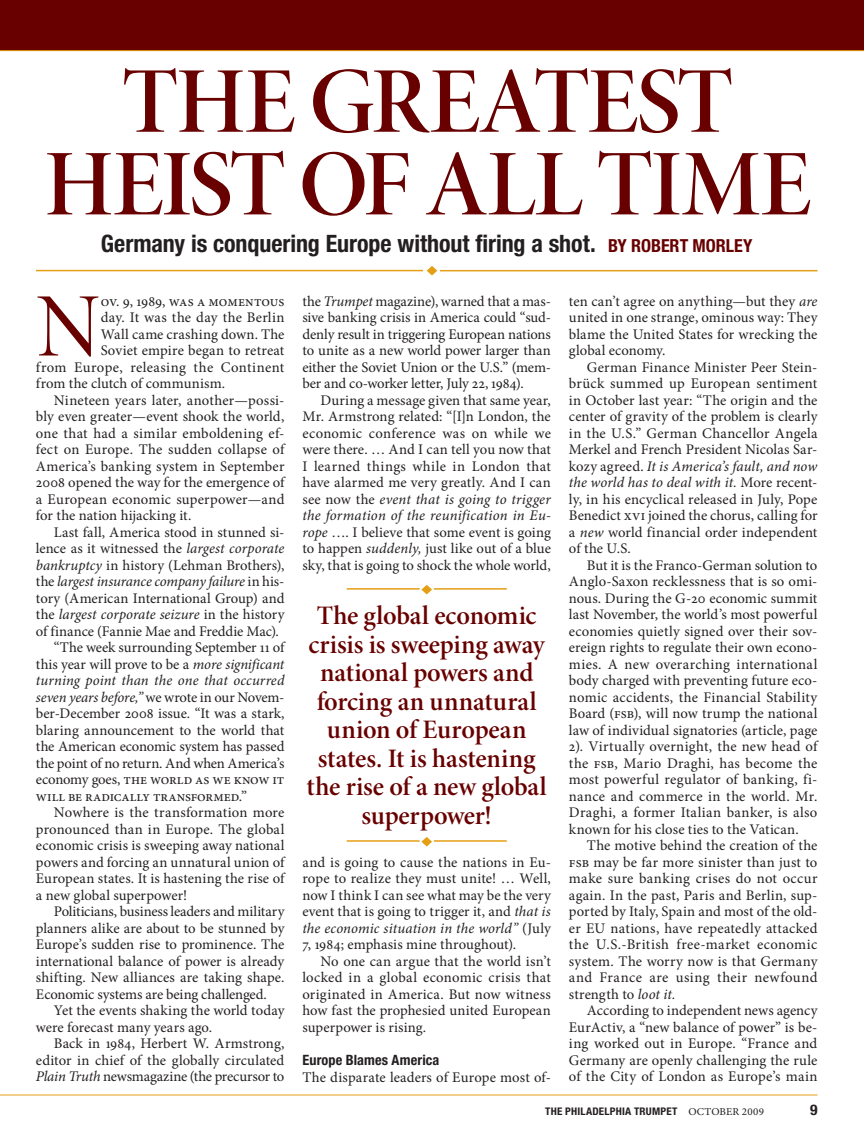
<style>
.page{position:relative;width:864px;height:1134px;background:#fff}
.page>*{position:absolute;margin:0;border:0;box-sizing:border-box;transform-origin:0 0}
.t1{font:94.5px/82.7px "Minion Pro Semibold Disp";letter-spacing:-.025em;color:#680000;text-align:center}
.t2{font:91.05px "Minion Pro Disp";color:#680000}
.t3{font:26.7px/28.5px "Minion Pro Semibold Subh";letter-spacing:-.005em;color:#680000;text-align:center}
.t4{font:700 condensed 24px "Helvetica Neue LT Std";color:#231f20}
.t5{font:14.7px/16.5px "Minion Pro";letter-spacing:.005em;color:#231f20;text-align:justify}
.t6{font:italic 14.7px "Minion Pro";color:#231f20}
.t7{font:700 condensed 14.7px "Helvetica Neue LT Std";color:#231f20;scale:1.05 1}
.t8{font:700 condensed 14.25px "Helvetica Neue LT Std";letter-spacing:.01em;color:#231f20}
.t9{font:700 condensed 10.5px "Helvetica Neue LT Std";letter-spacing:.02em;color:#231f20;scale:1.05 1}
.t10{font:10.5px "Minion Pro";color:#231f20;scale:1.05 1}
.s1{font-size:18px;color:#680000}
.s2{font-style:italic}
.s3{font-style:normal}
.s4{font-family:"Minion Pro";font-weight:400;font-stretch:normal}
</style>
<div class="page">
<hr style="left:0;top:1095px;width:818px;height:1px;background:#e49f15">
<div style="left:0;top:0;width:864px;height:50px;background:#680000"></div>
<hr style="left:440px;top:270px;width:378px;height:1px;background:#e49f15">
<hr style="left:36px;top:270px;width:387px;height:1px;background:#e49f15">
<svg style="left:427px;top:266px;width:10px;height:10px"></svg>
<hr style="left:0;top:50px;width:864px;height:1px;background:#e49f15">
<hr style="left:434px;top:588px;width:73px;height:2px;background:#e49f15">
<hr style="left:347px;top:588px;width:73px;height:2px;background:#e49f15">
<svg style="left:421px;top:585px;width:11px;height:9px"></svg>
<hr style="left:434px;top:840px;width:73px;height:2px;background:#e49f15">
<hr style="left:347px;top:840px;width:73px;height:2px;background:#e49f15">
<svg style="left:421px;top:837px;width:11px;height:10px"></svg>
<h1 class="t1" style="left:44px;top:63px;width:769px">THE GREATEST<br>HEIST OF ALL TIME</h1>
<h3 class="t4" style="left:101px;top:229px;width:653px">Germany is conquering Europe without firing a shot. <span class="s1">by robert morley</span></h3>
<h2 class="t2" style="left:36px;top:272px;width:66px">N</h2>
<p class="t5" style="left:101px;top:293px;width:185px">ov. 9, 1989, was a momentous</p>
<p class="t5" style="left:101px;top:310px;width:185px">day. It was the day the Berlin</p>
<p class="t5" style="left:101px;top:326px;width:185px">Wall came crashing down. The</p>
<p class="t5" style="left:101px;top:343px;width:185px">Soviet empire began to retreat</p>
<p class="t5" style="left:36px;top:359px;width:250px">from Europe, releasing the Continent</p>
<p class="t5" style="left:36px;top:376px;width:191px">from the clutch of communism.</p>
<p class="t5" style="left:54px;top:392px;width:232px">Nineteen years later, another—possi-</p>
<p class="t5" style="left:36px;top:409px;width:250px">bly even greater—event shook the world,</p>
<p class="t5" style="left:36px;top:425px;width:250px">one that had a similar emboldening ef-</p>
<p class="t5" style="left:36px;top:442px;width:250px">fect on Europe. The sudden collapse of</p>
<p class="t5" style="left:36px;top:458px;width:250px">America’s banking system in September</p>
<p class="t5" style="left:36px;top:475px;width:250px">2008 opened the way for the emergence of</p>
<p class="t5" style="left:36px;top:491px;width:250px">a European economic superpower—and</p>
<p class="t5" style="left:36px;top:508px;width:157px">for the nation hijacking it.</p>
<p class="t5" style="left:54px;top:524px;width:232px">Last fall, America stood in stunned si-</p>
<p class="t5" style="left:36px;top:541px;width:250px">lence as it witnessed the <span class="s2">largest corporate</span></p>
<p class="t5" style="left:36px;top:557px;width:250px"><span class="s2">bankruptcy</span> in history (Lehman Brothers),</p>
<p class="t6" style="left:36px;top:572px;width:250px"><span class="s3">the</span> largest insurance company failure <span class="s3">in his-</span></p>
<p class="t5" style="left:36px;top:590px;width:250px">tory (American International Group) and</p>
<p class="t6" style="left:36px;top:605px;width:250px"><span class="s3">the</span> largest corporate seizure <span class="s3">in the history</span></p>
<p class="t5" style="left:36px;top:623px;width:245px">of finance (Fannie Mae and Freddie Mac).</p>
<p class="t5" style="left:54px;top:639px;width:232px">“The week surrounding September 11 of</p>
<p class="t5" style="left:36px;top:656px;width:250px">this year will prove to be a <span class="s2">more significant</span></p>
<p class="t6" style="left:36px;top:671px;width:250px">turning point than the one that occurred</p>
<p class="t6" style="left:36px;top:687px;width:250px">seven years before,” <span class="s3">we wrote in our Novem-</span></p>
<p class="t5" style="left:36px;top:705px;width:250px">ber-December 2008 issue. “It was a stark,</p>
<p class="t5" style="left:36px;top:722px;width:250px">blaring announcement to the world that</p>
<p class="t5" style="left:36px;top:738px;width:250px">the American economic system has passed</p>
<p class="t5" style="left:36px;top:755px;width:250px">the point of no return. And when America’s</p>
<p class="t5" style="left:36px;top:771px;width:250px">economy goes, the world as we know it</p>
<p class="t5" style="left:36px;top:788px;width:213px">will be radically transformed.”</p>
<p class="t5" style="left:54px;top:804px;width:232px">Nowhere is the transformation more</p>
<p class="t5" style="left:36px;top:821px;width:250px">pronounced than in Europe. The global</p>
<p class="t5" style="left:36px;top:837px;width:250px">economic crisis is sweeping away national</p>
<p class="t5" style="left:36px;top:854px;width:250px">powers and forcing an unnatural union of</p>
<p class="t5" style="left:36px;top:870px;width:250px">European states. It is hastening the rise of</p>
<p class="t5" style="left:36px;top:887px;width:153px">a new global superpower!</p>
<p class="t5" style="left:54px;top:903px;width:232px">Politicians, business leaders and military</p>
<p class="t5" style="left:36px;top:920px;width:250px">planners alike are about to be stunned by</p>
<p class="t5" style="left:36px;top:936px;width:250px">Europe’s sudden rise to prominence. The</p>
<p class="t5" style="left:36px;top:953px;width:250px">international balance of power is already</p>
<p class="t5" style="left:36px;top:969px;width:250px">shifting. New alliances are taking shape.</p>
<p class="t5" style="left:36px;top:986px;width:232px">Economic systems are being challenged.</p>
<p class="t5" style="left:54px;top:1002px;width:232px">Yet the events shaking the world today</p>
<p class="t5" style="left:36px;top:1019px;width:178px">were forecast many years ago.</p>
<p class="t5" style="left:54px;top:1035px;width:232px">Back in 1984, Herbert W. Armstrong,</p>
<p class="t5" style="left:36px;top:1052px;width:250px">editor in chief of the globally circulated</p>
<p class="t5" style="left:36px;top:1068px;width:250px"><span class="s2">Plain Truth</span> newsmagazine (the precursor to</p>
<p class="t5" style="left:302px;top:293px;width:250px">the <span class="s2">Trumpet</span> magazine), warned that a mas&shy;sive banking crisis in America could “sud&shy;denly result in triggering European nations to unite as a new world power larger than either the Soviet Union or the U.S.” (mem&shy;ber and co-worker letter, July 22, 1984).</p>
<p class="t5" style="left:302px;top:392px;width:250px;text-indent:18px">During a message given that same year, Mr. Armstrong related: “[I]n London, the economic conference was on while we were there. … And I can tell you now that I learned things while in London that have alarmed me very greatly. And I can see now the <span class="s2">event that is going to trigger the formation of the reunification in Eu&shy;rope</span> …. I believe that some event is going to happen <span class="s2">suddenly,</span> just like out of a blue sky, that is going to shock the whole world,</p>
<h3 class="t3" style="left:307px;top:602px;width:242px">The global economic crisis is sweeping away national powers and forcing an unnatural union of European states. It is hastening the rise of a new global superpower!</h3>
<p class="t5" style="left:302px;top:854px;width:250px">and is going to cause the nations in Eu&shy;rope to realize they must unite! … Well, now I think I can see what may be the very event that is going to trigger it, and <span class="s2">that is the economic situation in the world”</span> (July 7, 1984; emphasis mine throughout).</p>
<p class="t5" style="left:302px;top:953px;width:250px;text-indent:18px">No one can argue that the world isn’t locked in a global economic crisis that originated in America. But now witness how fast the prophesied united European superpower is rising.</p>
<p class="t8" style="left:303px;top:1051px;width:138px">Europe Blames America</p>
<p class="t5" style="left:303px;top:1069px;width:250px">The disparate leaders of Europe most of-</p>
<p class="t5" style="left:569px;top:293px;width:250px">ten can’t agree on anything—but they <span class="s2">are </span>united in one strange, ominous way: They blame the United States for wrecking the global economy.</p>
<p class="t5" style="left:569px;top:359px;width:250px;text-indent:18px">German Finance Minister Peer Stein&shy;brück summed up European sentiment in October last year: “The origin and the center of gravity of the problem is clearly in the U.S.” German Chancellor Angela Merkel and French President Nicolas Sar&shy;kozy agreed. <span class="s2">It is America’s fault, and now the world has to deal with it.</span> More recent&shy;ly, in his encyclical released in July, Pope Benedict xvi joined the chorus, calling for a <span class="s2">new</span> world financial order independent of the U.S.</p>
<p class="t5" style="left:569px;top:557px;width:250px;text-indent:18px">But it is the Franco-German solution to Anglo-Saxon recklessness that is so omi&shy;nous. During the G-20 economic summit last November, the world’s most powerful economies quietly signed over their sov&shy;ereign rights to regulate their own econo&shy;mies. A new overarching international body charged with preventing future eco&shy;nomic accidents, the Financial Stability Board (fsb), will now trump the national law of individual signatories (article, page 2). Virtually overnight, the new head of the fsb, Mario Draghi, has become the most powerful regulator of banking, fi&shy;nance and commerce in the world. Mr.<br>Draghi, a former Italian banker, is also known for his close ties to the Vatican.</p>
<p class="t5" style="left:569px;top:837px;width:250px;text-indent:18px">The motive behind the creation of the fsb may be far more sinister than just to make sure banking crises do not occur again. In the past, Paris and Berlin, sup&shy;ported by Italy, Spain and most of the old&shy;er EU nations, have repeatedly attacked the U.S.-British free-market economic system. The worry now is that Germany and France are using their newfound strength to <span class="s2">loot it.</span></p>
<p class="t5" style="left:569px;top:1002px;width:250px;text-indent:18px">According to independent news agency EurActiv, a “new balance of power” is be&shy;ing worked out in Europe. “France and Germany are openly challenging the rule of the City of London as Europe’s main</p>
<p class="t9" style="left:545px;top:1104px;width:153px">The Philadelphia Trumpet <span class="s4">October</span></p>
<p class="t10" style="left:742px;top:1104px;width:23px">2009</p>
<p class="t7" style="left:810px;top:1100px;width:9px">9</p>
</div>
